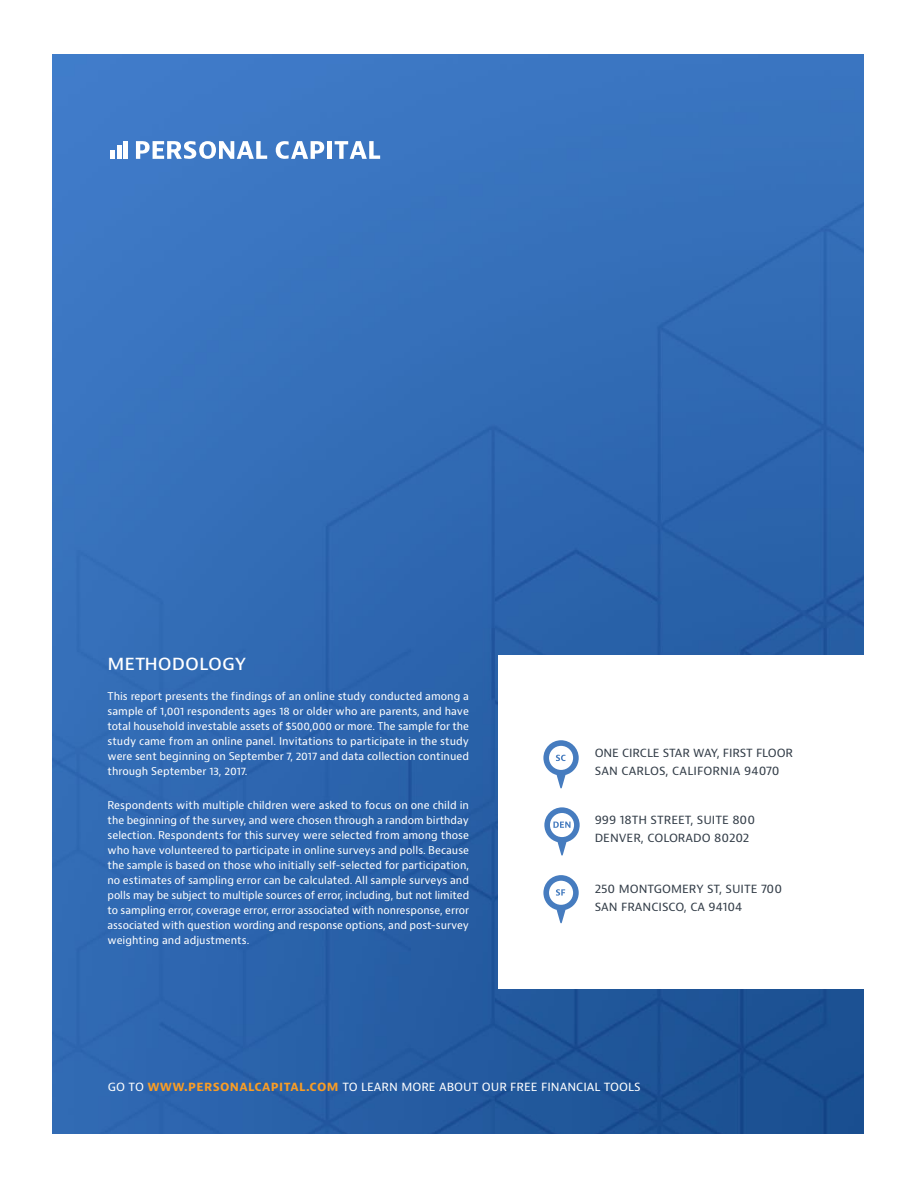
<style>
.page{position:relative;width:918px;height:1188px;background:#fff}
.page>*{position:absolute;margin:0;border:0;box-sizing:border-box;transform-origin:0 0}
.t1{font:21px "Bernino Sans";color:#fff}
.t2{font:12px/18px "Bernino Sans";color:#343e49}
.t3{font:12px "Bernino Sans";color:#fff}
.t4{font:10.5px/15px "Bernino Sans";color:#fff;text-align:justify}
.s1{font-weight:700;color:#f99d25}
</style>
<div class="page">
<img style="left:53px;top:54px;width:811px;height:1080px">
<svg style="left:136px;top:141px;width:131px;height:18px"></svg>
<svg style="left:276px;top:141px;width:48px;height:18px"></svg>
<div style="left:327px;top:141px;width:5px;height:18px;background:#fff"></div>
<svg style="left:335px;top:141px;width:45px;height:18px"></svg>
<div style="left:123px;top:141px;width:5px;height:18px;background:#fff"></div>
<hr style="left:117px;top:146px;width:4px;height:13px;background:#fff">
<div style="left:110px;top:150px;width:5px;height:9px;background:#fff"></div>
<div style="left:498px;top:656px;width:387px;height:333px;background:#fff"></div>
<svg style="left:543px;top:740px;width:36px;height:48px"></svg>
<svg style="left:544px;top:807px;width:36px;height:49px"></svg>
<svg style="left:543px;top:875px;width:36px;height:48px"></svg>
<h1 class="t1" style="left:108px;top:648px;width:140px">methodology</h1>
<p class="t4" style="left:108px;top:689px;width:363px">This report presents the findings of an online study conducted among a sample of 1,001 respondents ages 18 or older who are parents, and have total household investable assets of $500,000 or more. The sample for the study came from an online panel. Invitations to participate in the study were sent beginning on September 7, 2017 and data collection continued through September 13, 2017.</p>
<p class="t4" style="left:108px;top:798px;width:363px">Respondents with multiple children were asked to focus on one child in the beginning of the survey, and were chosen through a random birthday selection. Respondents for this survey were selected from among those who have volunteered to participate in online surveys and polls. Because the sample is based on those who initially self-selected for participation, no estimates of sampling error can be calculated. All sample surveys and polls may be subject to multiple sources of error, including, but not limited to sampling error, coverage error, error associated with nonresponse, error associated with question wording and response options, and post-survey weighting and adjustments.</p>
<p class="t2" style="left:595px;top:744px;width:200px">ONE CIRCLE STAR WAY, FIRST FLOOR<br>SAN CARLOS, CALIFORNIA 94070</p>
<p class="t2" style="left:595px;top:811px;width:162px">999 18TH STREET, SUITE 800<br>DENVER, COLORADO 80202</p>
<p class="t2" style="left:595px;top:879px;width:189px">250 MONTGOMERY ST, SUITE 700<br>SAN FRANCISCO, CA 94104</p>
<p class="t3" style="left:108px;top:1079px;width:534px">GO TO <span class="s1">WWW.PERSONALCAPITAL.COM</span> TO LEARN MORE ABOUT OUR FREE FINANCIAL TOOLS</p>
</div>
